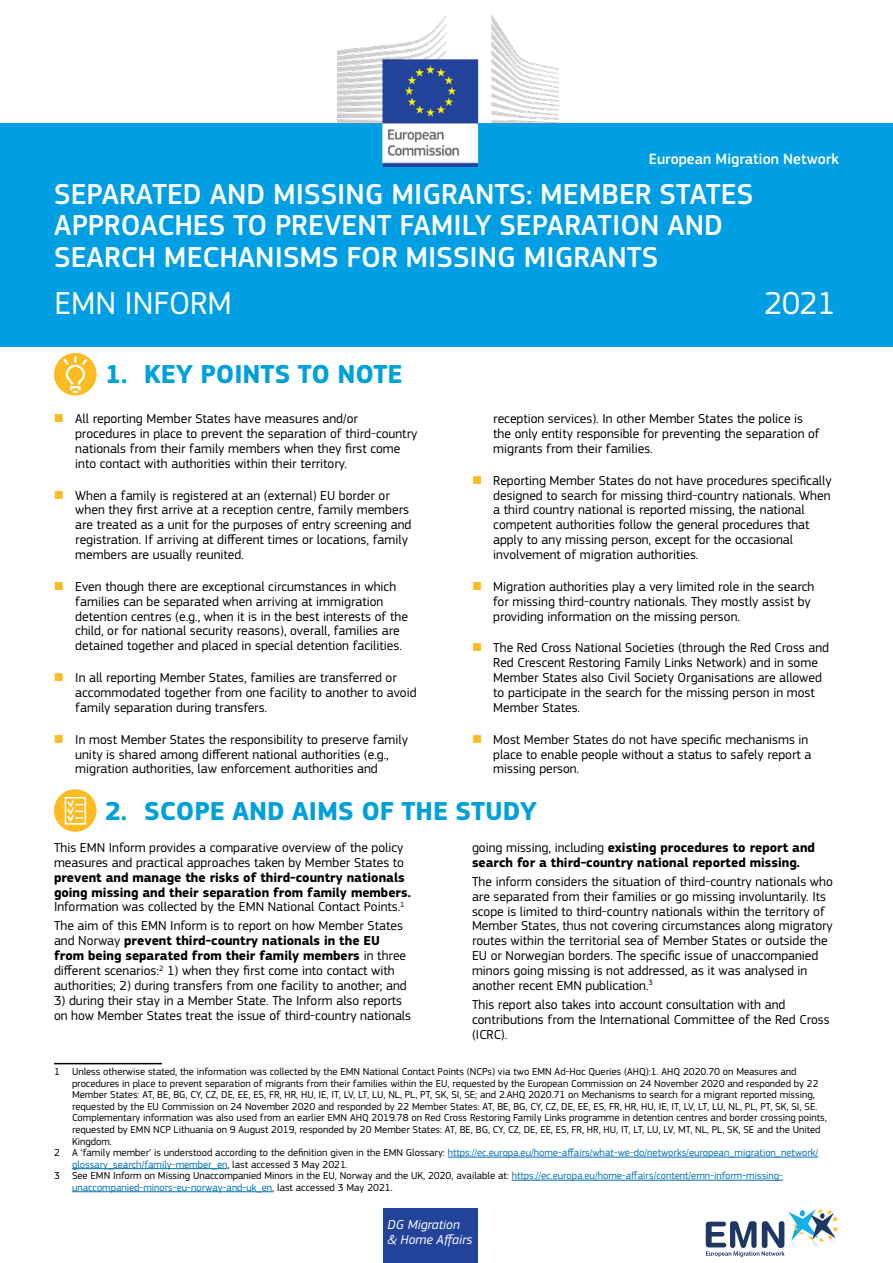
<style>
.page{position:relative;width:893px;height:1263px;background:#fff}
.page>*{position:absolute;margin:0;border:0;box-sizing:border-box;transform-origin:0 0}
.t1{font:33px "EC Square Sans Pro";color:#fff}
.t2{font:500 30px/31.5px "EC Square Sans Pro";color:#fff}
.t3{font:700 27px "EC Square Sans Pro";color:#00a1d8}
.t4{font:500 15.45px "EC Square Sans Pro";color:#fff}
.t5{font:13.5px/14.9px "EC Square Sans Pro";color:#000}
.t6{font:700 13.5px/14.9px "EC Square Sans Pro";color:#000}
.t7{font:italic 13.5px/14.9px "EC Square Sans Pro";color:#fff}
.t8{font:10.5px "EC Square Sans Pro";color:#000}
.t9{font:10.5px "EC Square Sans Pro";color:#006fb4}
.s1{color:#fbbb21}
.s2{font-weight:400}
.s3{font-weight:700}
.s4{color:#000}
.s5{color:#006fb4}
</style>
<div class="page">
<div style="left:0;top:123px;width:893px;height:224px;background:#009fe3"></div>
<img style="left:337px;top:15px;width:222px;height:151px">
<hr style="left:54px;top:1063px;width:108px;height:1px;background:#000">
<hr style="left:448px;top:1157px;width:370px;height:1px;background:#006fb4">
<hr style="left:72px;top:1168px;width:155px;height:1px;background:#006fb4">
<hr style="left:512px;top:1180px;width:271px;height:1px;background:#006fb4">
<hr style="left:72px;top:1191px;width:200px;height:1px;background:#006fb4">
<div style="left:54px;top:789px;width:43px;height:43px;background:#fbbb21;border-radius:50%"></div>
<div style="left:65px;top:797px;width:21px;height:28px;border:2px solid #fff"></div>
<svg style="left:65px;top:798px;width:18px;height:26px"></svg>
<div style="left:383px;top:1209px;width:95px;height:54px;background:#23439a"></div>
<svg style="left:706px;top:1208px;width:133px;height:49px"></svg>
<div style="left:54px;top:353px;width:43px;height:42px;background:#fbbb21;border-radius:50%"></div>
<svg style="left:61px;top:357px;width:28px;height:36px"></svg>
<p class="t4" style="left:649px;top:150px;width:192px">European Migration Network</p>
<h2 class="t2" style="left:54px;top:179px;width:700px">SEPARATED AND MISSING MIGRANTS: MEMBER STATES<br>APPROACHES TO PREVENT FAMILY SEPARATION AND<br>SEARCH MECHANISMS FOR MISSING MIGRANTS</h2>
<h1 class="t1" style="left:54px;top:284px;width:179px">EMN INFORM</h1>
<h1 class="t1" style="left:764px;top:284px;width:73px">2021</h1>
<h3 class="t3" style="left:105px;top:358px;width:299px">1. KEY POINTS TO NOTE</h3>
<p class="t5" style="left:493px;top:411px;width:328px">reception services). In other Member States the police is the only entity responsible for preventing the separation of migrants from their families.</p>
<p class="t5" style="left:493px;top:473px;width:340px;text-indent:-21px"><span class="s1">■</span> Reporting Member States do not have procedures specifically designed to search for missing third-country nationals. When a third country national is reported missing, the national competent authorities follow the general procedures that apply to any missing person, except for the occasional involvement of migration authorities.</p>
<p class="t5" style="left:493px;top:579px;width:323px;text-indent:-21px"><span class="s1">■</span> Migration authorities play a very limited role in the search for missing third-country nationals. They mostly assist by providing information on the missing person.</p>
<p class="t5" style="left:493px;top:641px;width:337px;text-indent:-21px"><span class="s1">■</span> The Red Cross National Societies (through the Red Cross and Red Crescent Restoring Family Links Network) and in some Member States also Civil Society Organisations are allowed to participate in the search for the missing person in most Member States.</p>
<p class="t5" style="left:493px;top:732px;width:320px;text-indent:-21px"><span class="s1">■</span> Most Member States do not have specific mechanisms in place to enable people without a status to safely report a missing person.</p>
<h3 class="t3" style="left:105px;top:795px;width:434px">2. SCOPE AND AIMS OF THE STUDY</h3>
<p class="t5" style="left:54px;top:840px;width:352px">This EMN Inform provides a comparative overview of the policy measures and practical approaches taken by Member States to</p>
<p class="t6" style="left:54px;top:870px;width:358px">prevent and manage the risks of third-country nationals going missing and their separation from family members.<br><span class="s2">Information was collected by the EMN National Contact Points.</span><sup>1</sup></p>
<p class="t5" style="left:54px;top:919px;width:354px">The aim of this EMN Inform is to report on how Member States and Norway <span class="s3">prevent third-country nationals in the EU from being separated from their family members</span> in three different scenarios:<sup>2</sup> 1) when they first come into contact with authorities; 2) during transfers from one facility to another; and</p>
<p class="t5" style="left:54px;top:993px;width:359px">3) during their stay in a Member State. The Inform also reports on how Member States treat the issue of third-country nationals</p>
<p class="t5" style="left:75px;top:411px;width:344px;text-indent:-21px"><span class="s1">■</span> All reporting Member States have measures and/or procedures in place to prevent the separation of third-country nationals from their family members when they first come into contact with authorities within their territory.</p>
<p class="t5" style="left:75px;top:488px;width:338px;text-indent:-21px"><span class="s1">■</span> When a family is registered at an (external) EU border or when they first arrive at a reception centre, family members are treated as a unit for the purposes of entry screening and registration. If arriving at different times or locations, family members are usually reunited.</p>
<p class="t5" style="left:75px;top:579px;width:334px;text-indent:-21px"><span class="s1">■</span> Even though there are exceptional circumstances in which families can be separated when arriving at immigration detention centres (e.g., when it is in the best interests of the child, or for national security reasons), overall, families are detained together and placed in special detention facilities.</p>
<p class="t5" style="left:75px;top:670px;width:343px;text-indent:-21px"><span class="s1">■</span> In all reporting Member States, families are transferred or accommodated together from one facility to another to avoid family separation during transfers.</p>
<p class="t5" style="left:75px;top:732px;width:334px;text-indent:-21px"><span class="s1">■</span> In most Member States the responsibility to preserve family unity is shared among different national authorities (e.g., migration authorities, law enforcement authorities and</p>
<p class="t6" style="left:472px;top:840px;width:344px"><span class="s2">going missing, including</span> existing procedures to report and search for a third-country national reported missing.</p>
<p class="t5" style="left:472px;top:874px;width:362px">The inform considers the situation of third-country nationals who are separated from their families or go missing involuntarily. Its scope is limited to third-country nationals within the territory of Member States, thus not covering circumstances along migratory routes within the territorial sea of Member States or outside the EU or Norwegian borders. The specific issue of unaccompanied minors going missing is not addressed, as it was analysed in another recent EMN publication.<sup>3</sup></p>
<p class="t5" style="left:472px;top:997px;width:359px">This report also takes into account consultation with and contributions from the International Committee of the Red Cross (ICRC).</p>
<p class="t8" style="left:54px;top:1065px;width:744px">1 Unless otherwise stated, the information was collected by the EMN National Contact Points (NCPs) via two EMN Ad-Hoc Queries (AHQ):1. AHQ 2020.70 on Measures and</p>
<p class="t8" style="left:72px;top:1077px;width:748px">procedures in place to prevent separation of migrants from their families within the EU, requested by the European Commission on 24 November 2020 and responded by 22</p>
<p class="t8" style="left:72px;top:1089px;width:744px">Member States: AT, BE, BG, CY, CZ, DE, EE, ES, FR, HR, HU, IE, IT, LV, LT, LU, NL, PL, PT, SK, SI, SE; and 2.AHQ 2020.71 on Mechanisms to search for a migrant reported missing,</p>
<p class="t8" style="left:72px;top:1100px;width:747px">requested by the EU Commission on 24 November 2020 and responded by 22 Member States: AT, BE, BG, CY, CZ, DE, EE, ES, FR, HR, HU, IE, IT, LV, LT, LU, NL, PL, PT, SK, SI, SE.</p>
<p class="t8" style="left:72px;top:1112px;width:756px">Complementary information was also used from an earlier EMN AHQ 2019.78 on Red Cross Restoring Family Links programme in detention centres and border crossing points,</p>
<p class="t8" style="left:72px;top:1123px;width:750px">requested by EMN NCP Lithuania on 9 August 2019, responded by 20 Member States: AT, BE, BG, CY, CZ, DE, EE, ES, FR, HR, HU, IT, LT, LU, LV, MT, NL, PL, SK, SE and the United</p>
<p class="t8" style="left:72px;top:1135px;width:41px">Kingdom.</p>
<p class="t9" style="left:54px;top:1146px;width:766px"><span class="s4">2 A ‘family member’ is understood according to the definition given in the EMN Glossary:</span> https://ec.europa.eu/home-affairs/what-we-do/networks/european_migration_network/</p>
<p class="t9" style="left:72px;top:1158px;width:277px">glossary_search/family-member_en<span class="s4">, last accessed 3 May 2021.</span></p>
<p class="t8" style="left:54px;top:1169px;width:731px">3 See EMN Inform on Missing Unaccompanied Minors in the EU, Norway and the UK, 2020, available at: <span class="s5">https://ec.europa.eu/home-affairs/content/emn-inform-missing-</span></p>
<p class="t9" style="left:72px;top:1181px;width:322px">unaccompanied-minors-eu-norway-and-uk_en<span class="s4">, last accessed 3 May 2021.</span></p>
<p class="t7" style="left:388px;top:1217px;width:86px">DG Migration &amp; Home Affairs</p>
</div>
